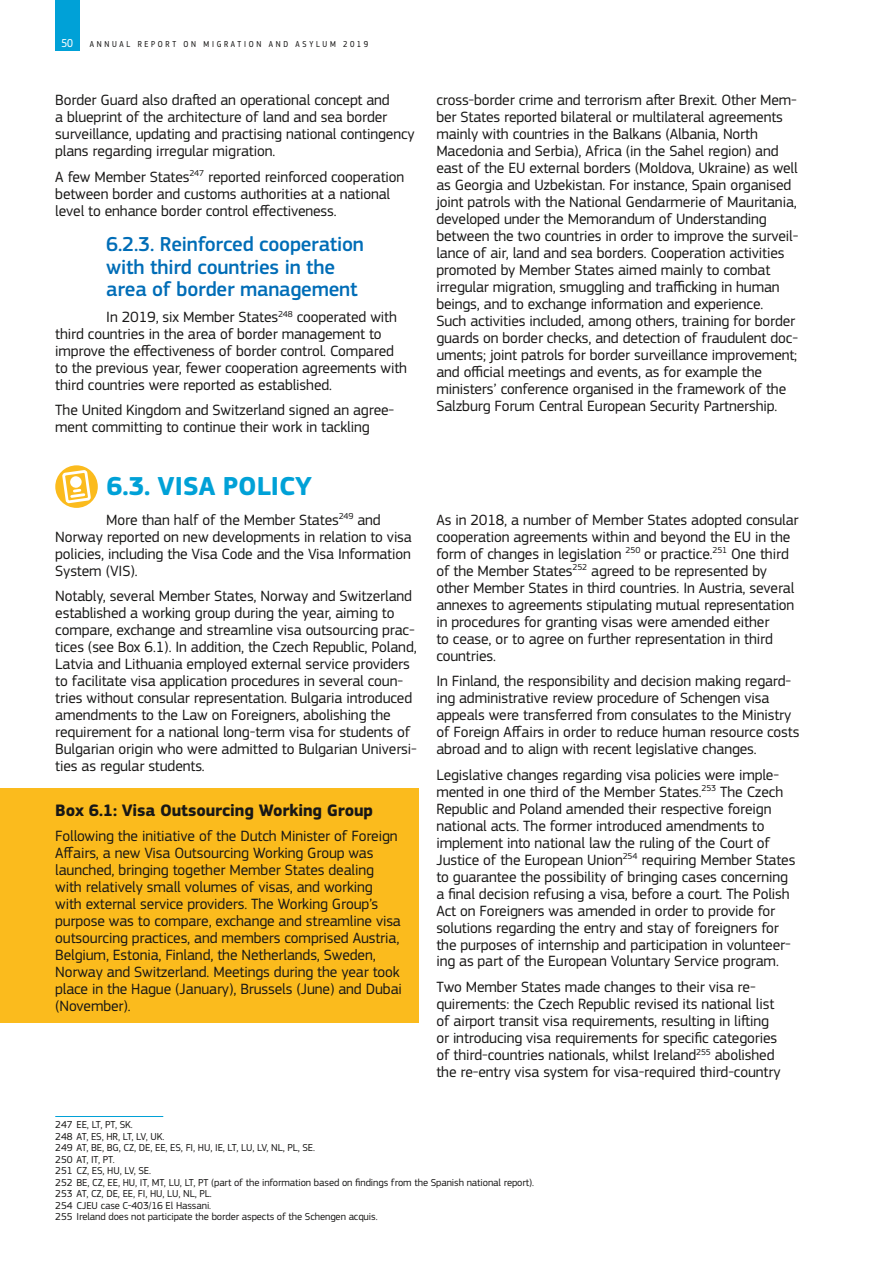
<style>
.page{position:relative;width:893px;height:1263px;background:#fff}
.page>*{position:absolute;margin:0;border:0;box-sizing:border-box;transform-origin:0 0}
.t1{font:700 27px "EC Square Sans Pro";color:#00a1d7}
.t2{font:500 21px/22.6px "EC Square Sans Pro";letter-spacing:-.01em;color:#006db7}
.t3{font:700 17.25px "EC Square Sans Pro";letter-spacing:-.01em;color:#181716}
.t4{font:15.45px/17px "EC Square Sans Pro";letter-spacing:-.01em;color:#181716}
.t5{font:12px "EC Square Sans Cond Pro";color:#fff}
.t6{font:10.5px/11.6px "EC Square Sans Pro";letter-spacing:-.01em;color:#181716}
.t7{font:9px "EC Square Sans Cond Pro";letter-spacing:.3em;color:#181716}
.t8{font:9px "EC Square Sans Pro";letter-spacing:-.015em;color:#181716}
</style>
<div class="page">
<div style="left:55px;top:0;width:24px;height:51px;background:#00a1d7"></div>
<hr style="left:55px;top:1116px;width:108px;height:1px;background:#00a1d7">
<div style="left:0;top:788px;width:418px;height:40px;background:#fbbb1d"></div>
<div style="left:0;top:814px;width:418px;height:209px;background:#fbbb1d"></div>
<div style="left:55px;top:465px;width:43px;height:43px;background:#fbbb1d;border-radius:50%"></div>
<svg style="left:62px;top:469px;width:30px;height:35px"></svg>
<p class="t5" style="left:62px;top:36px;width:13px">50</p>
<p class="t7" style="left:90px;top:39px;width:280px">ANNUAL REPORT ON MIGRATION AND ASYLUM 2019</p>
<p class="t4" style="left:55px;top:92px;width:361px">Border Guard also drafted an operational concept and<br>a blueprint of the architecture of land and sea border surveillance, updating and practising national contingency plans regarding irregular migration.</p>
<p class="t4" style="left:55px;top:168px;width:351px">A few Member States reported reinforced cooperation between border and customs authorities at a national level to enhance border control effectiveness.</p>
<p class="t8" style="left:189px;top:168px;width:16px">247</p>
<h3 class="t2" style="left:106px;top:233px;width:259px">6.2.3. Reinforced cooperation with third countries in the area of border management</h3>
<p class="t4" style="left:55px;top:308px;width:353px;text-indent:51px">In 2019, six Member States cooperated with third countries in the area of border management to improve the effectiveness of border control. Compared to the previous year, fewer cooperation agreements with third countries were reported as established.</p>
<p class="t8" style="left:278px;top:309px;width:16px">248</p>
<p class="t4" style="left:55px;top:402px;width:340px">The United Kingdom and Switzerland signed an agree&shy;ment committing to continue their work in tackling</p>
<h2 class="t1" style="left:107px;top:470px;width:207px">6.3. VISA POLICY</h2>
<p class="t4" style="left:55px;top:511px;width:358px;text-indent:51px">More than half of the Member States and Norway reported on new developments in relation to visa policies, including the Visa Code and the Visa Information System (VIS).</p>
<p class="t8" style="left:339px;top:511px;width:16px">249</p>
<p class="t4" style="left:55px;top:587px;width:363px">Notably, several Member States, Norway and Switzerland established a working group during the year, aiming to compare, exchange and streamline visa outsourcing prac&shy;tices (see Box 6.1). In addition, the Czech Republic, Poland, Latvia and Lithuania employed external service providers to facilitate visa application procedures in several coun&shy;tries without consular representation. Bulgaria introduced amendments to the Law on Foreigners, abolishing the requirement for a national long-term visa for students of Bulgarian origin who were admitted to Bulgarian Universi&shy;ties as regular students.</p>
<h5 class="t3" style="left:55px;top:799px;width:319px">Box 6.1: Visa Outsourcing Working Group</h5>
<p class="t4" style="left:55px;top:827px;width:348px">Following the initiative of the Dutch Minister of Foreign Affairs, a new Visa Outsourcing Working Group was launched, bringing together Member States dealing with relatively small volumes of visas, and working with external service providers. The Working Group’s purpose was to compare, exchange and streamline visa outsourcing practices, and members comprised Austria, Belgium, Estonia, Finland, the Netherlands, Sweden, Norway and Switzerland. Meetings during the year took place in the Hague (January), Brussels (June) and Dubai (November).</p>
<p class="t4" style="left:436px;top:92px;width:364px">cross-border crime and terrorism after Brexit. Other Mem&shy;ber States reported bilateral or multilateral agreements mainly with countries in the Balkans (Albania, North Macedonia and Serbia), Africa (in the Sahel region) and east of the EU external borders (Moldova, Ukraine) as well as Georgia and Uzbekistan. For instance, Spain organised joint patrols with the National Gendarmerie of Mauritania, developed under the Memorandum of Understanding between the two countries in order to improve the surveil&shy;lance of air, land and sea borders. Cooperation activities promoted by Member States aimed mainly to combat irregular migration, smuggling and trafficking in human beings, and to exchange information and experience.<br>Such activities included, among others, training for border guards on border checks, and detection of fraudulent doc&shy;uments; joint patrols for border surveillance improvement; and official meetings and events, as for example the ministers’ conference organised in the framework of the Salzburg Forum Central European Security Partnership.</p>
<p class="t4" style="left:436px;top:511px;width:364px">As in 2018, a number of Member States adopted consular cooperation agreements within and beyond the EU in the form of changes in legislation</p>
<p class="t8" style="left:626px;top:545px;width:16px">250</p>
<p class="t8" style="left:712px;top:545px;width:16px">251</p>
<p class="t4" style="left:436px;top:545px;width:360px;text-indent:208px">or practice. One third of the Member States agreed to be represented by other Member States in third countries. In Austria, several annexes to agreements stipulating mutual representation in procedures for granting visas were amended either<br>to cease, or to agree on further representation in third countries.</p>
<p class="t8" style="left:572px;top:562px;width:16px">252</p>
<p class="t4" style="left:436px;top:672px;width:365px">In Finland, the responsibility and decision making regard&shy;ing administrative review procedure of Schengen visa appeals were transferred from consulates to the Ministry of Foreign Affairs in order to reduce human resource costs abroad and to align with recent legislative changes.</p>
<p class="t4" style="left:436px;top:766px;width:348px">Legislative changes regarding visa policies were imple&shy;mented in one third of the Member States. The Czech Republic and Poland amended their respective foreign national acts. The former introduced amendments to implement into national law the ruling of the Court of Justice of the European Union</p>
<p class="t8" style="left:701px;top:783px;width:16px">253</p>
<p class="t8" style="left:623px;top:851px;width:16px">254</p>
<p class="t4" style="left:436px;top:851px;width:361px;text-indent:205px">requiring Member States to guarantee the possibility of bringing cases concerning a final decision refusing a visa, before a court. The Polish Act on Foreigners was amended in order to provide for solutions regarding the entry and stay of foreigners for the purposes of internship and participation in volunteer&shy;ing as part of the European Voluntary Service program.</p>
<p class="t4" style="left:436px;top:978px;width:346px">Two Member States made changes to their visa re&shy;quirements: the Czech Republic revised its national list of airport transit visa requirements, resulting in lifting or introducing visa requirements for specific categories of third-countries nationals, whilst Ireland abolished the re-entry visa system for visa-required third-country</p>
<p class="t8" style="left:696px;top:1046px;width:16px">255</p>
<p class="t6" style="left:55px;top:1119px;width:79px">247 EE, LT, PT, SK.</p>
<p class="t6" style="left:55px;top:1130px;width:111px">248 AT, ES, HR, LT, LV, UK.</p>
<p class="t6" style="left:55px;top:1142px;width:261px">249 AT, BE, BG, CZ, DE, EE, ES, FI, HU, IE, LT, LU, LV, NL, PL, SE.</p>
<p class="t6" style="left:55px;top:1153px;width:480px">250 AT, IT, PT.<br>251 CZ, ES, HU, LV, SE.<br>252 BE, CZ, EE, HU, IT, MT, LU, LT, PT (part of the information based on findings from the Spanish national report).</p>
<p class="t6" style="left:55px;top:1188px;width:158px">253 AT, CZ, DE, EE, FI, HU, LU, NL, PL.</p>
<p class="t6" style="left:55px;top:1200px;width:157px">254 CJEU case C-403/16 El Hassani.</p>
<p class="t6" style="left:55px;top:1211px;width:324px">255 Ireland does not participate the border aspects of the Schengen acquis.</p>
</div>
